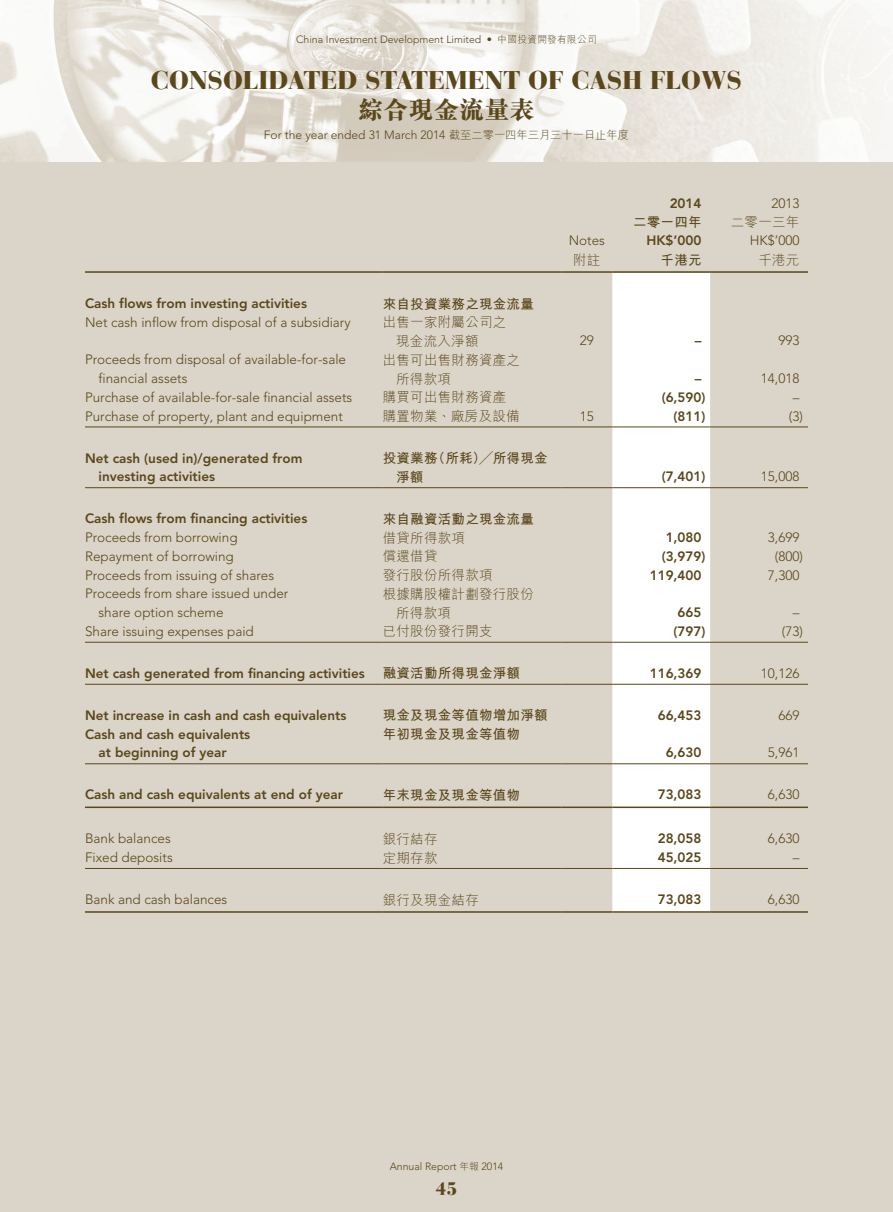
<style>
.page{position:relative;width:893px;height:1212px;background:#dbd4c8}
.page>*{position:absolute;margin:0;border:0;box-sizing:border-box;transform-origin:0 0}
.t1{font:900 25.5px "Bauer Bodoni Std";color:#5a471a}
.t2{font:800 24.75px "M Sung HK";letter-spacing:.02em;color:#5a471a}
.t3{font:900 18px "Bauer Bodoni Std";color:#5a471a}
.t4{font:300 13.5px/18.8px "Avenir LT Std";color:#5a471a}
.t5{font:800 13.5px/18.8px "Avenir LT Std";color:#5a471a}
.t6{font:300 13.5px/18.8px "M Hei HK";letter-spacing:.02em;color:#5a471a}
.t7{font:700 13.5px/18.8px "M Hei HK";letter-spacing:.02em;color:#5a471a}
.t8{font:300 12px "Avenir LT Std";color:#5a471a}
.t9{font:300 10.5px "Avenir LT Std";color:#5a471a}
.s1{font-family:"M Hei HK";font-size:9.75px}
.s2{font-family:"M Hei HK";font-size:11.25px}
</style>
<div class="page">
<img style="left:0;top:0;width:893px;height:162px">
<div style="left:612px;top:273px;width:98px;height:638px;background:#fff"></div>
<hr style="left:85px;top:271px;width:298px;height:2px;background:#5a471a">
<hr style="left:383px;top:271px;width:178px;height:2px;background:#5a471a">
<hr style="left:561px;top:271px;width:51px;height:2px;background:#5a471a">
<hr style="left:612px;top:271px;width:98px;height:2px;background:#5a471a">
<hr style="left:710px;top:271px;width:98px;height:2px;background:#5a471a">
<hr style="left:85px;top:426px;width:298px;height:1px;background:#5a471a">
<hr style="left:383px;top:426px;width:178px;height:1px;background:#5a471a">
<hr style="left:561px;top:426px;width:51px;height:1px;background:#5a471a">
<hr style="left:612px;top:426px;width:98px;height:1px;background:#5a471a">
<hr style="left:710px;top:426px;width:98px;height:1px;background:#5a471a">
<hr style="left:85px;top:487px;width:298px;height:1px;background:#5a471a">
<hr style="left:383px;top:487px;width:178px;height:1px;background:#5a471a">
<hr style="left:561px;top:487px;width:51px;height:1px;background:#5a471a">
<hr style="left:612px;top:487px;width:98px;height:1px;background:#5a471a">
<hr style="left:710px;top:487px;width:98px;height:1px;background:#5a471a">
<hr style="left:85px;top:642px;width:298px;height:1px;background:#5a471a">
<hr style="left:383px;top:642px;width:178px;height:1px;background:#5a471a">
<hr style="left:561px;top:642px;width:51px;height:1px;background:#5a471a">
<hr style="left:612px;top:642px;width:98px;height:1px;background:#5a471a">
<hr style="left:710px;top:642px;width:98px;height:1px;background:#5a471a">
<hr style="left:85px;top:684px;width:298px;height:1px;background:#5a471a">
<hr style="left:383px;top:684px;width:178px;height:1px;background:#5a471a">
<hr style="left:561px;top:684px;width:51px;height:1px;background:#5a471a">
<hr style="left:612px;top:684px;width:98px;height:1px;background:#5a471a">
<hr style="left:710px;top:684px;width:98px;height:1px;background:#5a471a">
<hr style="left:85px;top:763px;width:298px;height:1px;background:#5a471a">
<hr style="left:383px;top:763px;width:178px;height:1px;background:#5a471a">
<hr style="left:561px;top:763px;width:51px;height:1px;background:#5a471a">
<hr style="left:612px;top:763px;width:98px;height:1px;background:#5a471a">
<hr style="left:710px;top:763px;width:98px;height:1px;background:#5a471a">
<hr style="left:85px;top:806px;width:298px;height:2px;background:#5a471a">
<hr style="left:383px;top:806px;width:178px;height:2px;background:#5a471a">
<hr style="left:561px;top:806px;width:51px;height:2px;background:#5a471a">
<hr style="left:612px;top:806px;width:98px;height:2px;background:#5a471a">
<hr style="left:710px;top:806px;width:98px;height:2px;background:#5a471a">
<hr style="left:85px;top:868px;width:298px;height:1px;background:#5a471a">
<hr style="left:383px;top:868px;width:178px;height:1px;background:#5a471a">
<hr style="left:561px;top:868px;width:51px;height:1px;background:#5a471a">
<hr style="left:612px;top:868px;width:98px;height:1px;background:#5a471a">
<hr style="left:710px;top:868px;width:98px;height:1px;background:#5a471a">
<hr style="left:85px;top:911px;width:298px;height:2px;background:#5a471a">
<hr style="left:383px;top:911px;width:178px;height:2px;background:#5a471a">
<hr style="left:561px;top:911px;width:51px;height:2px;background:#5a471a">
<hr style="left:612px;top:911px;width:98px;height:2px;background:#5a471a">
<hr style="left:710px;top:911px;width:98px;height:2px;background:#5a471a">
<p class="t9" style="left:296px;top:33px;width:302px">China Investment Development Limited • <span class="s1">中國投資開發有限公司</span></p>
<h1 class="t1" style="left:151px;top:65px;width:593px">CONSOLIDATED STATEMENT OF CASH FLOWS</h1>
<h2 class="t2" style="left:358px;top:97px;width:178px">綜合現金流量表</h2>
<p class="t8" style="left:264px;top:128px;width:367px">For the year ended 31 March 2014 <span class="s2">截至二零一四年三月三十一日止年度</span></p>
<p class="t5" style="left:670px;top:194px;width:33px">2014</p>
<p class="t4" style="left:771px;top:194px;width:30px">2013</p>
<p class="t7" style="left:633px;top:212px;width:70px">二零一四年</p>
<p class="t6" style="left:731px;top:213px;width:70px">二零一三年</p>
<p class="t5" style="left:85px;top:294px;width:224px">Cash flows from investing activities</p>
<p class="t7" style="left:383px;top:293px;width:153px">來自投資業務之現金流量</p>
<p class="t4" style="left:85px;top:313px;width:267px">Net cash inflow from disposal of a subsidiary</p>
<p class="t6" style="left:396px;top:313px;width:112px;text-indent:-14px">出售一家附屬公司之現金流入淨額</p>
<p class="t4" style="left:99px;top:350px;width:249px;text-indent:-14px">Proceeds from disposal of available-for-sale financial assets</p>
<p class="t6" style="left:396px;top:350px;width:125px;text-indent:-14px">出售可出售財務資產之所得款項</p>
<p class="t4" style="left:569px;top:231px;width:38px">Notes</p>
<p class="t5" style="left:646px;top:231px;width:57px">HK$’000</p>
<p class="t4" style="left:750px;top:231px;width:51px">HK$’000</p>
<p class="t6" style="left:573px;top:250px;width:29px">附註</p>
<p class="t7" style="left:661px;top:249px;width:43px">千港元</p>
<p class="t6" style="left:758px;top:250px;width:43px">千港元</p>
<p class="t4" style="left:580px;top:331px;width:16px">29</p>
<p class="t5" style="left:695px;top:331px;width:8px">–</p>
<p class="t4" style="left:778px;top:331px;width:23px">993</p>
<p class="t5" style="left:695px;top:369px;width:8px">–</p>
<p class="t4" style="left:761px;top:369px;width:40px">14,018</p>
<p class="t4" style="left:85px;top:388px;width:269px">Purchase of available-for-sale financial assets</p>
<p class="t6" style="left:383px;top:388px;width:125px">購買可出售財務資產</p>
<p class="t5" style="left:662px;top:388px;width:45px">(6,590)</p>
<p class="t4" style="left:793px;top:388px;width:8px">–</p>
<p class="t4" style="left:85px;top:406px;width:259px">Purchase of property, plant and equipment</p>
<p class="t6" style="left:383px;top:407px;width:138px">購置物業、廠房及設備</p>
<p class="t4" style="left:580px;top:406px;width:16px">15</p>
<p class="t5" style="left:674px;top:406px;width:33px">(811)</p>
<p class="t4" style="left:789px;top:406px;width:16px">(3)</p>
<p class="t5" style="left:99px;top:448px;width:205px;text-indent:-13px">Net cash (used in)/generated from investing activities</p>
<p class="t7" style="left:396px;top:448px;width:153px;text-indent:-14px">投資業務（所耗）╱所得現金淨額</p>
<p class="t5" style="left:662px;top:467px;width:45px">(7,401)</p>
<p class="t4" style="left:761px;top:467px;width:40px">15,008</p>
<p class="t5" style="left:85px;top:509px;width:224px">Cash flows from financing activities</p>
<p class="t7" style="left:383px;top:508px;width:153px">來自融資活動之現金流量</p>
<p class="t4" style="left:85px;top:528px;width:154px">Proceeds from borrowing</p>
<p class="t6" style="left:383px;top:528px;width:84px">借貸所得款項</p>
<p class="t5" style="left:666px;top:528px;width:37px">1,080</p>
<p class="t4" style="left:768px;top:528px;width:33px">3,699</p>
<p class="t4" style="left:85px;top:547px;width:150px">Repayment of borrowing</p>
<p class="t6" style="left:383px;top:547px;width:56px">償還借貸</p>
<p class="t5" style="left:662px;top:547px;width:45px">(3,979)</p>
<p class="t4" style="left:775px;top:547px;width:30px">(800)</p>
<p class="t4" style="left:85px;top:565px;width:191px">Proceeds from issuing of shares</p>
<p class="t6" style="left:383px;top:566px;width:111px">發行股份所得款項</p>
<p class="t5" style="left:650px;top:565px;width:53px">119,400</p>
<p class="t4" style="left:768px;top:565px;width:33px">7,300</p>
<p class="t4" style="left:99px;top:584px;width:191px;text-indent:-14px">Proceeds from share issued under share option scheme</p>
<p class="t6" style="left:396px;top:584px;width:139px;text-indent:-14px">根據購股權計劃發行股份所得款項</p>
<p class="t5" style="left:678px;top:603px;width:25px">665</p>
<p class="t4" style="left:793px;top:603px;width:8px">–</p>
<p class="t4" style="left:85px;top:622px;width:170px">Share issuing expenses paid</p>
<p class="t6" style="left:383px;top:622px;width:111px">已付股份發行開支</p>
<p class="t5" style="left:674px;top:622px;width:33px">(797)</p>
<p class="t4" style="left:782px;top:622px;width:23px">(73)</p>
<p class="t5" style="left:85px;top:664px;width:281px">Net cash generated from financing activities</p>
<p class="t7" style="left:383px;top:663px;width:139px">融資活動所得現金淨額</p>
<p class="t5" style="left:650px;top:664px;width:53px">116,369</p>
<p class="t4" style="left:761px;top:664px;width:40px">10,126</p>
<p class="t5" style="left:85px;top:706px;width:263px">Net increase in cash and cash equivalents</p>
<p class="t7" style="left:383px;top:705px;width:166px">現金及現金等值物增加淨額</p>
<p class="t5" style="left:658px;top:706px;width:45px">66,453</p>
<p class="t4" style="left:778px;top:706px;width:23px">669</p>
<p class="t5" style="left:99px;top:724px;width:153px;text-indent:-14px">Cash and cash equivalents at beginning of year</p>
<p class="t7" style="left:383px;top:724px;width:139px">年初現金及現金等值物</p>
<p class="t5" style="left:666px;top:743px;width:37px">6,630</p>
<p class="t4" style="left:768px;top:743px;width:33px">5,961</p>
<p class="t5" style="left:85px;top:785px;width:259px">Cash and cash equivalents at end of year</p>
<p class="t7" style="left:383px;top:784px;width:139px">年末現金及現金等值物</p>
<p class="t5" style="left:658px;top:785px;width:45px">73,083</p>
<p class="t4" style="left:768px;top:785px;width:33px">6,630</p>
<p class="t4" style="left:85px;top:829px;width:87px">Bank balances</p>
<p class="t6" style="left:383px;top:829px;width:56px">銀行結存</p>
<p class="t5" style="left:658px;top:829px;width:45px">28,058</p>
<p class="t4" style="left:768px;top:829px;width:33px">6,630</p>
<p class="t4" style="left:85px;top:848px;width:89px">Fixed deposits</p>
<p class="t6" style="left:383px;top:848px;width:56px">定期存款</p>
<p class="t5" style="left:658px;top:848px;width:45px">45,025</p>
<p class="t4" style="left:793px;top:848px;width:8px">–</p>
<p class="t4" style="left:85px;top:890px;width:144px">Bank and cash balances</p>
<p class="t6" style="left:383px;top:890px;width:98px">銀行及現金結存</p>
<p class="t5" style="left:658px;top:890px;width:45px">73,083</p>
<p class="t4" style="left:768px;top:890px;width:33px">6,630</p>
<p class="t9" style="left:390px;top:1160px;width:115px">Annual Report <span class="s1">年報</span> 2014</p>
<h3 class="t3" style="left:435px;top:1177px;width:24px">45</h3>
</div>
